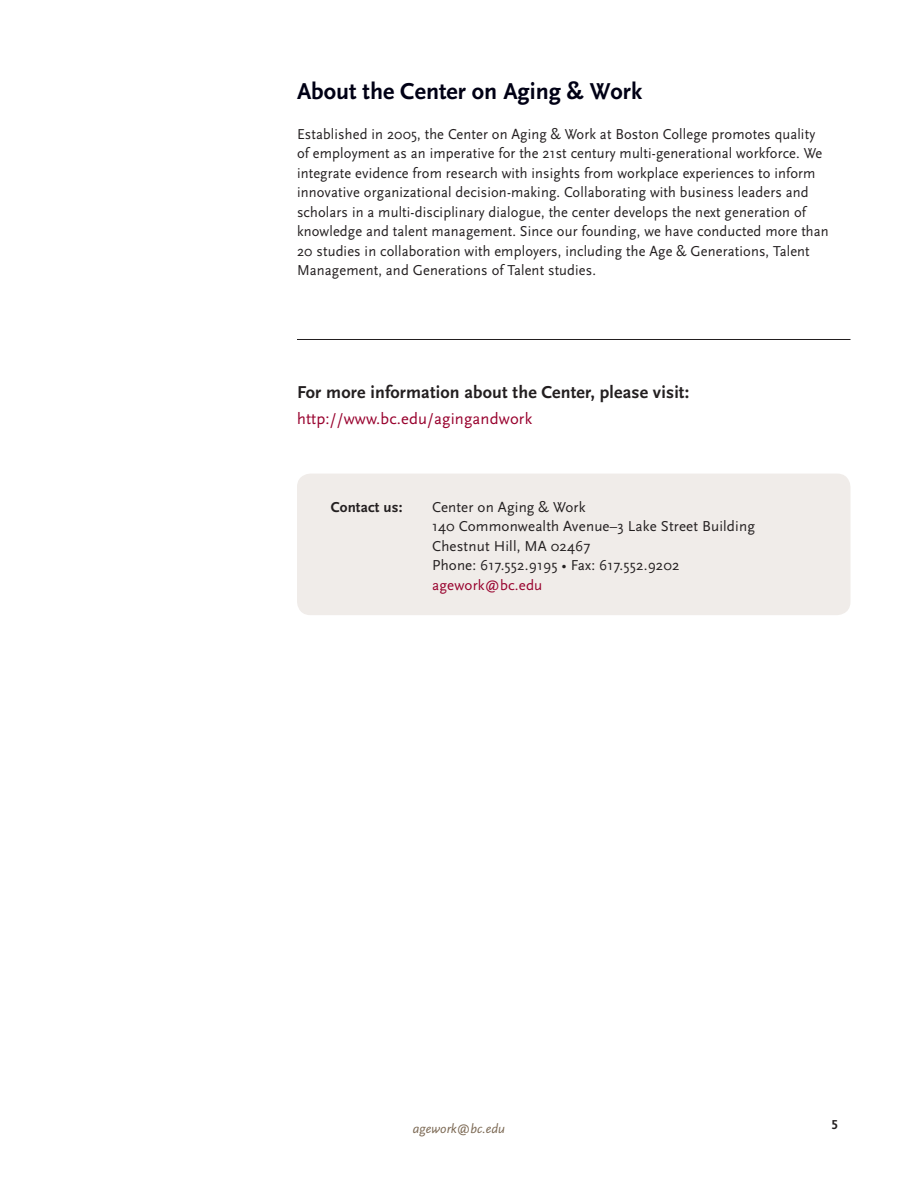
<style>
.page{position:relative;width:918px;height:1188px;background:#fff}
.page>*{position:absolute;margin:0;border:0;box-sizing:border-box;transform-origin:0 0}
.text-paragraph__10_1{font:700 24px "Scala Sans OT";color:#000015}
.text-paragraph__10_1-2{font:700 18px "Scala Sans OT";letter-spacing:.01em;color:#231f20}
.text-paragraph__10_1-3{font:16.5px "Scala Sans OT";letter-spacing:.01em;color:#98012d}
.text-paragraph__10_1-4{font:15px/19.5px "Scala Sans OT";letter-spacing:.01em;color:#231f20}
.text-paragraph__10_1-5{font:15px "Scala Sans OT";letter-spacing:.01em;color:#98012d}
.text-paragraph__10_1-6{font:700 15px "Scala Sans OT";letter-spacing:.01em;color:#231f20}
.t1{font:italic 13.5px "Scala Sans OT";color:#7c6954}
.t2{font:700 13.5px "Scala Sans OT";color:#231f20}
</style>
<div class="page">
<div style="left:297px;top:474px;width:553px;height:141px;background:#f0ece9;border-radius:14px"></div>
<hr style="left:297px;top:339px;width:553px;height:1px;background:#231f20">
<p class="text-paragraph__10_1" style="left:297px;top:78px;width:347px">About the Center on Aging &amp; Work</p>
<p class="text-paragraph__10_1-4" style="left:297px;top:125px;width:533px">Established in 2005, the Center on Aging &amp; Work at Boston College promotes quality of employment as an imperative for the 21st century multi-generational workforce. We integrate evidence from research with insights from workplace experiences to inform innovative organizational decision-making. Collaborating with business leaders and scholars in a multi-disciplinary dialogue, the center develops the next generation of knowledge and talent management. Since our founding, we have conducted more than 20 studies in collaboration with employers, including the Age &amp; Generations, Talent Management, and Generations of Talent studies.</p>
<p class="text-paragraph__10_1-2" style="left:297px;top:382px;width:394px">For more information about the Center, please visit:</p>
<p class="text-paragraph__10_1-3" style="left:297px;top:410px;width:237px">http://www.bc.edu/agingandwork</p>
<p class="text-paragraph__10_1-6" style="left:331px;top:498px;width:73px">Contact us:</p>
<p class="text-paragraph__10_1-4" style="left:432px;top:497px;width:155px">Center on Aging &amp; Work</p>
<p class="text-paragraph__10_1-4" style="left:432px;top:517px;width:324px">140 Commonwealth Avenue–3 Lake Street Building</p>
<p class="text-paragraph__10_1-4" style="left:432px;top:536px;width:160px">Chestnut Hill, MA 02467</p>
<p class="text-paragraph__10_1-4" style="left:432px;top:556px;width:249px">Phone: 617.552.9195 • Fax: 617.552.9202</p>
<p class="text-paragraph__10_1-5" style="left:432px;top:577px;width:112px">agework@bc.edu</p>
<p class="t1" style="left:413px;top:1122px;width:94px">agework@bc.edu</p>
<p class="t2" style="left:831px;top:1117px;width:8px">5</p>
</div>
